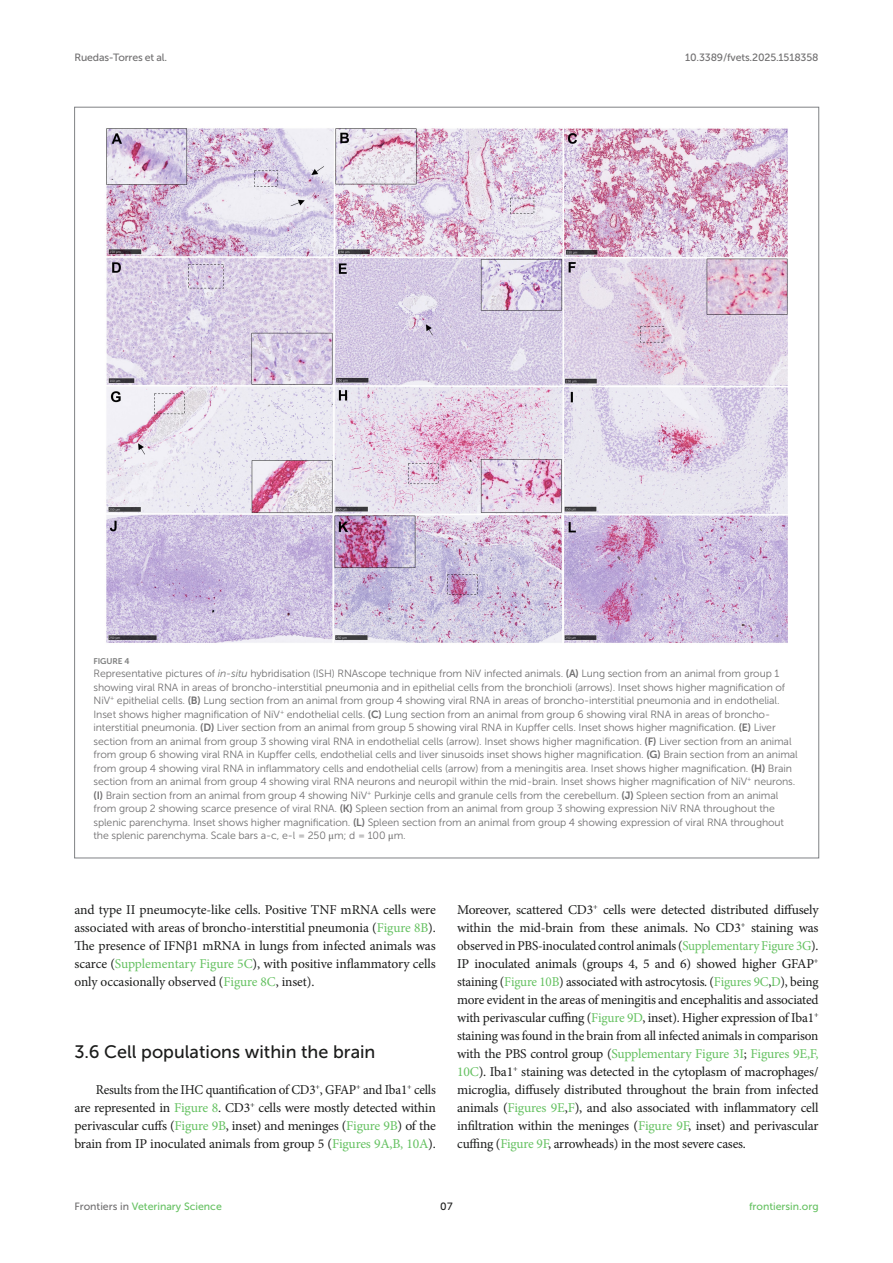
<style>
.page{position:relative;width:893px;height:1263px;background:#fff}
.page>*{position:absolute;margin:0;border:0;box-sizing:border-box;transform-origin:0 0}
.HEAD_2{font:18px "Museo Sans 500";color:#1b1c1b}
.TEXT{font:13.5px/18px "Minion Pro";letter-spacing:-.015em;color:#1b1c1b;text-align:justify}
.FIG_LEG{font:10.5px/13.5px "Museo Sans 300";letter-spacing:-.01em;color:#706f70}
.t1{font:10.5px "Museo Sans 500";letter-spacing:-.015em;color:#706f70}
.t2{font:10.5px "Museo Sans 500";color:#65c161}
.t3{font:10.5px "Museo Sans 500";color:#1b1c1b}
.FIG_HD{font:8.25px "Museo Sans 700";letter-spacing:-.01em;color:#7e7f7f}
.s1{font-style:italic}
.s2{font-family:"Museo Sans 700"}
.s3{font-family:"STIX General"}
.s4{color:#65c161}
.s5{color:#706f70}
</style>
<div class="page">
<img style="left:106px;top:128px;width:682px;height:515px">
<p class="t1" style="left:74px;top:52px;width:94px">Ruedas-Torres et al.</p>
<p class="t1" style="left:685px;top:52px;width:135px">10.3389/fvets.2025.1518358</p>
<p class="FIG_HD" style="left:94px;top:656px;width:37px">FIGURE 4</p>
<p class="FIG_LEG" style="left:94px;top:667px;width:706px">Representative pictures of <span class="s1">in-situ</span> hybridisation (ISH) RNAscope technique from NiV infected animals. <span class="s2">(A)</span> Lung section from an animal from group 1 showing viral RNA in areas of broncho-interstitial pneumonia and in epithelial cells from the bronchioli (arrows). Inset shows higher magnification of NiV<sup>+</sup> epithelial cells. <span class="s2">(B)</span> Lung section from an animal from group 4 showing viral RNA in areas of broncho-interstitial pneumonia and in endothelial.<br>Inset shows higher magnification of NiV<sup>+</sup> endothelial cells. <span class="s2">(C)</span> Lung section from an animal from group 6 showing viral RNA in areas of broncho&shy;interstitial pneumonia. <span class="s2">(D)</span> Liver section from an animal from group 5 showing viral RNA in Kupffer cells. Inset shows higher magnification. <span class="s2">(E)</span> Liver section from an animal from group 3 showing viral RNA in endothelial cells (arrow). Inset shows higher magnification. <span class="s2">(F)</span> Liver section from an animal from group 6 showing viral RNA in Kupffer cells, endothelial cells and liver sinusoids inset shows higher magnification. <span class="s2">(G)</span> Brain section from an animal from group 4 showing viral RNA in inflammatory cells and endothelial cells (arrow) from a meningitis area. Inset shows higher magnification. <span class="s2">(H)</span> Brain section from an animal from group 4 showing viral RNA neurons and neuropil within the mid-brain. Inset shows higher magnification of NiV<sup>+</sup> neurons. <span class="s2">(I)</span> Brain section from an animal from group 4 showing NiV<sup>+</sup> Purkinje cells and granule cells from the cerebellum. <span class="s2">(J)</span> Spleen section from an animal from group 2 showing scarce presence of viral RNA. <span class="s2">(K)</span> Spleen section from an animal from group 3 showing expression NiV RNA throughout the splenic parenchyma. Inset shows higher magnification. <span class="s2">(L)</span> Spleen section from an animal from group 4 showing expression of viral RNA throughout the splenic parenchyma. Scale bars a-c, e-l = 250 <span class="s3">μ</span>m; d = 100 <span class="s3">μ</span>m.</p>
<p class="TEXT" style="left:74px;top:901px;width:363px">and type II pneumocyte-like cells. Positive TNF mRNA cells were associated with areas of broncho-interstitial pneumonia (<span class="s4">Figure 8B</span>).<br>The presence of IFN<span class="s3">β</span>1 mRNA in lungs from infected animals was scarce (<span class="s4">Supplementary Figure 5C</span>), with positive inflammatory cells only occasionally observed (<span class="s4">Figure 8C</span>, inset).</p>
<p class="HEAD_2" style="left:74px;top:1042px;width:303px">3.6 Cell populations within the brain</p>
<p class="TEXT" style="left:74px;top:1081px;width:363px;text-indent:21px">Results from the IHC quantification of CD3<sup>+</sup>, GFAP<sup>+</sup> and Iba1<sup>+</sup> cells are represented in <span class="s4">Figure 8</span>. CD3<sup>+</sup> cells were mostly detected within perivascular cuffs (<span class="s4">Figure 9B</span>, inset) and meninges (<span class="s4">Figure 9B</span>) of the brain from IP inoculated animals from group 5 (<span class="s4">Figures 9A,B, 10A</span>).</p>
<p class="TEXT" style="left:457px;top:901px;width:363px">Moreover, scattered CD3<sup>+</sup> cells were detected distributed diffusely within the mid-brain from these animals. No CD3<sup>+</sup> staining was observed in PBS-inoculated control animals (<span class="s4">Supplementary Figure 3G</span>).<br>IP inoculated animals (groups 4, 5 and 6) showed higher GFAP<sup>+ </sup>staining (<span class="s4">Figure 10B</span>) associated with astrocytosis. (<span class="s4">Figures 9C</span>,<span class="s4">D</span>), being more evident in the areas of meningitis and encephalitis and associated with perivascular cuffing (<span class="s4">Figure 9D</span>, inset). Higher expression of Iba1<sup>+ </sup>staining was found in the brain from all infected animals in comparison with the PBS control group (<span class="s4">Supplementary Figure 3I</span>; <span class="s4">Figures 9E,F, 10C</span>). Iba1<sup>+</sup> staining was detected in the cytoplasm of macrophages/ microglia, diffusely distributed throughout the brain from infected animals (<span class="s4">Figures 9E</span>,<span class="s4">F</span>), and also associated with inflammatory cell infiltration within the meninges (<span class="s4">Figure 9F</span>, inset) and perivascular cuffing (<span class="s4">Figure 9F</span>, arrowheads) in the most severe cases.</p>
<p class="t2" style="left:74px;top:1200px;width:149px"><span class="s5">Frontiers in</span> Veterinary Science</p>
<p class="t3" style="left:440px;top:1200px;width:14px">07</p>
<p class="t2" style="left:749px;top:1200px;width:71px">frontiersin.org</p>
</div>
